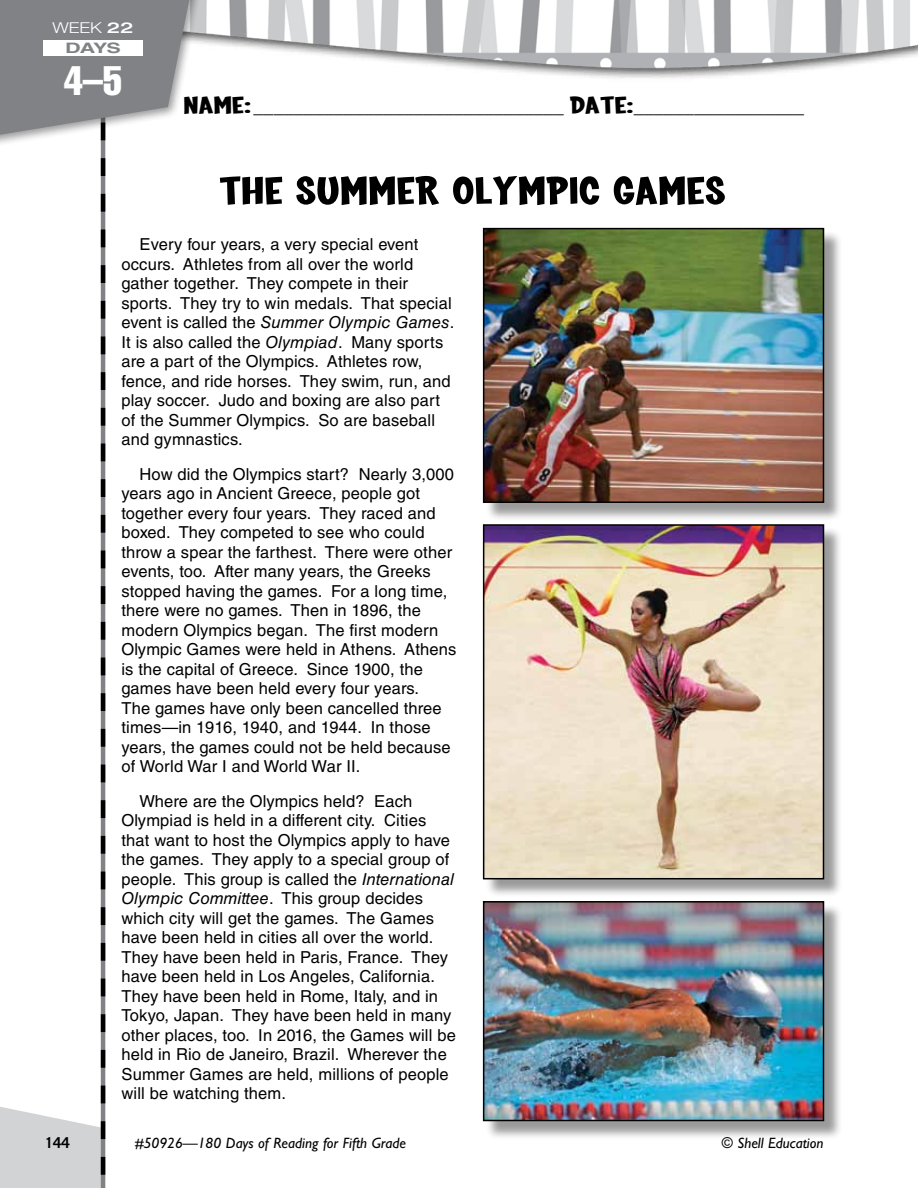
<style>
.page{position:relative;width:918px;height:1188px;background:#fff}
.page>*{position:absolute;margin:0;border:0;box-sizing:border-box;transform-origin:0 0}
.t1{font:40.5px "Helvetica LT Std Comp";color:#fff}
.t2{font:700 39px "Coop";color:#000;scale:1.6 1}
.t3{font:18px "Helvetica LT Std";color:#000}
.t4{font:16.5px/19.5px "Helvetica LT Std";letter-spacing:.01em;color:#000}
.t5{font:italic 15px "Gill Sans Std";color:#000}
.t6{font:300 15px "Helvetica Neue LT Std";color:#fff;scale:1.2 1}
.t7{font:700 15px "Trade Gothic LT Std";color:#000}
.t8{font:700 14.4px "Helvetica LT Std";color:#808285;scale:1.5 1}
.s1{font-weight:500;font-stretch:expanded}
.s2{font-family:"Coop";font-weight:700;font-size:24px}
.s3{font-style:italic}
</style>
<div class="page">
<img style="left:203px;top:0;width:715px;height:78px">
<div style="left:0;top:0;width:203px;height:148px;background:#000;opacity:.4"></div>
<svg style="left:0;top:0;width:189px;height:1188px"></svg>
<div style="left:43px;top:40px;width:100px;height:16px;background:#fff"></div>
<div style="left:485px;top:230px;width:358px;height:292px;background:#000;opacity:.4"></div>
<img style="left:486px;top:231px;width:335px;height:269px">
<div style="left:483px;top:228px;width:341px;height:275px;border:2px solid #000"></div>
<div style="left:485px;top:903px;width:358px;height:237px;background:#000;opacity:.4"></div>
<img style="left:486px;top:904px;width:335px;height:214px">
<div style="left:483px;top:901px;width:341px;height:220px;border:2px solid #000"></div>
<div style="left:485px;top:526px;width:358px;height:372px;background:#000;opacity:.4"></div>
<img style="left:486px;top:527px;width:335px;height:349px">
<div style="left:483px;top:524px;width:341px;height:355px;border:2px solid #000"></div>
<p class="t6" style="left:53px;top:19px;width:69px">WEEK <span class="s1">22</span></p>
<p class="t8" style="left:65px;top:40px;width:39px">DAYS</p>
<h1 class="t1" style="left:64px;top:55px;width:59px">4–5</h1>
<p class="t3" style="left:184px;top:97px;width:622px"><span class="s2">NAME:</span>_______________________________ <span class="s2">DATE:</span>_________________</p>
<h2 class="t2" style="left:219px;top:170px;width:318px">THE SUMMER OLYMPIC GAMES</h2>
<p class="t4" style="left:121px;top:235px;width:334px;text-indent:18px">Every four years, a very special event occurs. Athletes from all over the world gather together. They compete in their sports. They try to win medals. That special event is called the <span class="s3">Summer Olympic Games</span>.<br>It is also called the <span class="s3">Olympiad</span>. Many sports are a part of the Olympics. Athletes row, fence, and ride horses. They swim, run, and play soccer. Judo and boxing are also part of the Summer Olympics. So are baseball and gymnastics.</p>
<p class="t4" style="left:121px;top:464px;width:337px;text-indent:18px">How did the Olympics start? Nearly 3,000 years ago in Ancient Greece, people got together every four years. They raced and boxed. They competed to see who could throw a spear the farthest. There were other events, too. After many years, the Greeks stopped having the games. For a long time, there were no games. Then in 1896, the modern Olympics began. The first modern Olympic Games were held in Athens. Athens is the capital of Greece. Since 1900, the games have been held every four years.<br>The games have only been cancelled three times—in 1916, 1940, and 1944. In those years, the games could not be held because of World War I and World War II.</p>
<p class="t4" style="left:121px;top:791px;width:336px;text-indent:18px">Where are the Olympics held? Each Olympiad is held in a different city. Cities that want to host the Olympics apply to have the games. They apply to a special group of people. This group is called the <span class="s3">International Olympic Committee</span>. This group decides which city will get the games. The Games have been held in cities all over the world.<br>They have been held in Paris, France. They have been held in Los Angeles, California.<br>They have been held in Rome, Italy, and in Tokyo, Japan. They have been held in many other places, too. In 2016, the Games will be held in Rio de Janeiro, Brazil. Wherever the Summer Games are held, millions of people will be watching them.</p>
<p class="t7" style="left:45px;top:1133px;width:27px">144</p>
<p class="t5" style="left:135px;top:1134px;width:273px">#50926—180 Days of Reading for Fifth Grade</p>
<p class="t5" style="left:722px;top:1134px;width:103px">© Shell Education</p>
</div>
